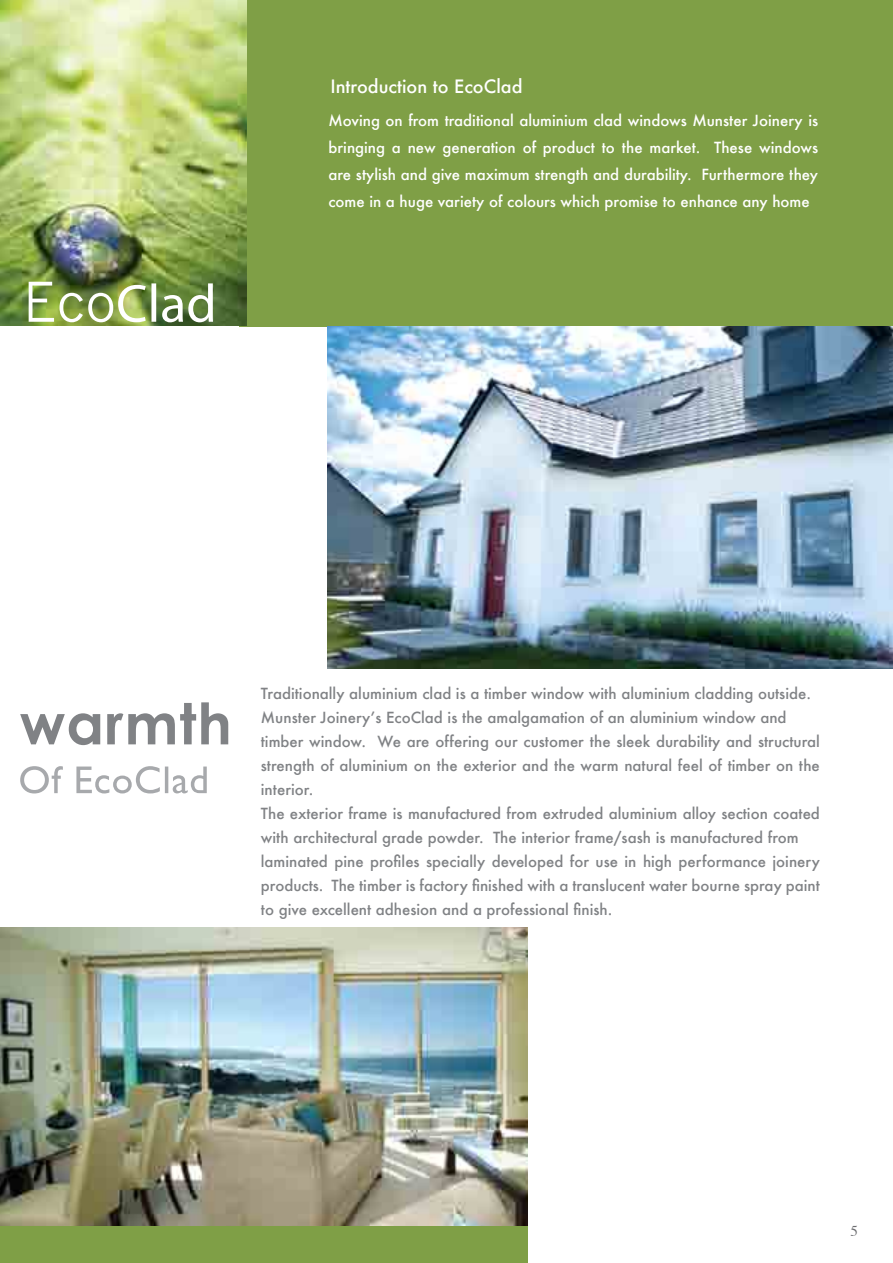
<style>
.page{position:relative;width:893px;height:1263px;background:#fff}
.page>*{position:absolute;margin:0;border:0;box-sizing:border-box;transform-origin:0 0}
.t1{font:500 18px "Futura";color:#fff}
.t2{font:500 15px/24px "Futura";color:#808285}
.t3{font:500 15px/27px "Futura";color:#fff;text-align:justify}
.t4{font:15px "Times";color:#6d6e71}
</style>
<div class="page">
<div style="left:240px;top:0;width:653px;height:326px;background:#7f9f46"></div>
<svg style="left:20px;top:766px;width:187px;height:27px"></svg>
<svg style="left:20px;top:702px;width:208px;height:43px"></svg>
<img style="left:0;top:0;width:247px;height:326px">
<img style="left:29px;top:282px;width:184px;height:40px">
<img style="left:327px;top:326px;width:566px;height:342px">
<img style="left:0;top:928px;width:528px;height:299px">
<div style="left:0;top:1227px;width:528px;height:36px;background:#7f9f46"></div>
<p class="t1" style="left:330px;top:74px;width:194px">Introduction to EcoClad</p>
<p class="t3" style="left:328px;top:106px;width:491px">Moving on from traditional aluminium clad windows Munster Joinery is bringing a new generation of product to the market. These windows are stylish and give maximum strength and durability. Furthermore they come in a huge variety of colours which promise to enhance any home</p>
<p class="t2" style="left:261px;top:682px;width:561px">Traditionally aluminium clad is a timber window with aluminium cladding outside.<br>Munster Joinery’s EcoClad is the amalgamation of an aluminium window and timber window. We are offering our customer the sleek durability and structural strength of aluminium on the exterior and the warm natural feel of timber on the interior.<br>The exterior frame is manufactured from extruded aluminium alloy section coated with architectural grade powder. The interior frame/sash is manufactured from laminated pine profiles specially developed for use in high performance joinery products. The timber is factory finished with a translucent water bourne spray paint to give excellent adhesion and a professional finish.</p>
<p class="t4" style="left:850px;top:1217px;width:9px">5</p>
</div>
